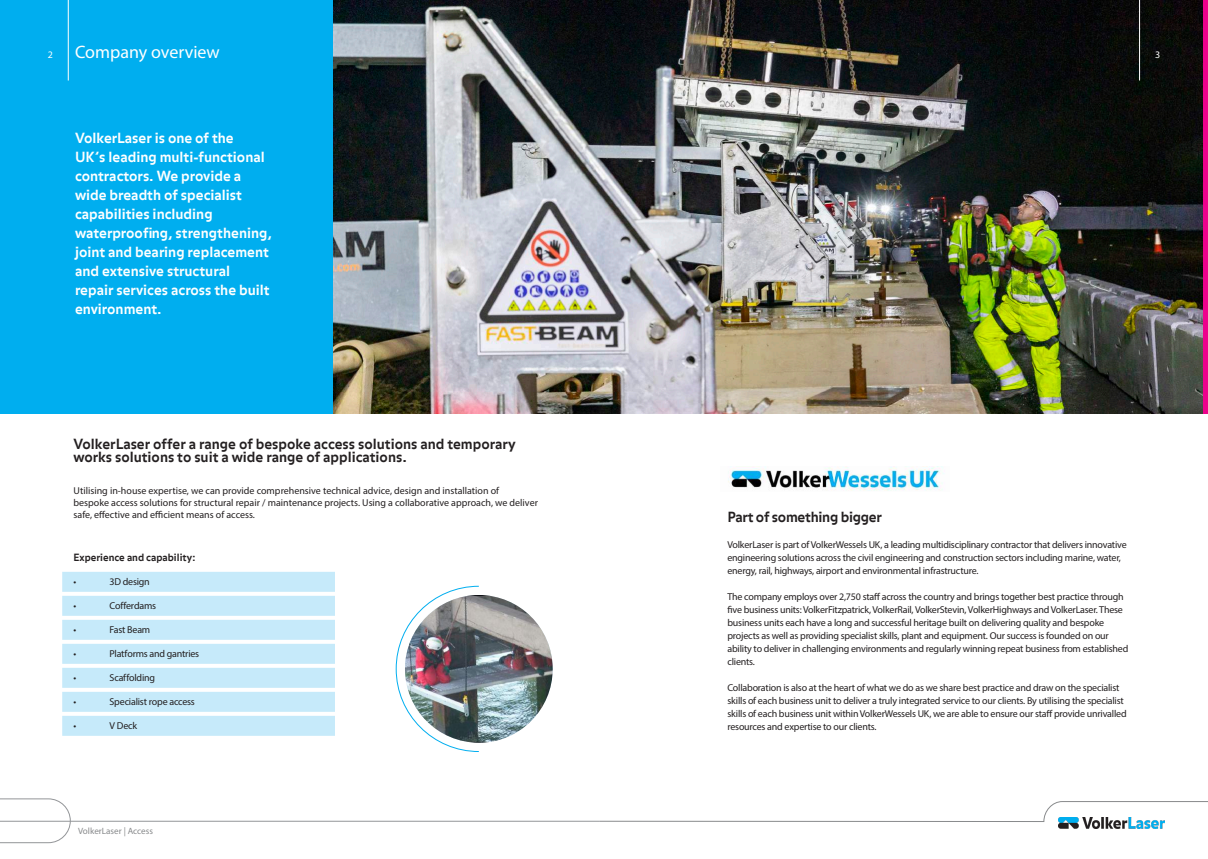
<style>
.page{position:relative;width:1208px;height:859px;background:#fff}
.page>*{position:absolute;margin:0;border:0;box-sizing:border-box;transform-origin:0 0}
.t1{font:18px "Myriad Pro";color:#fff}
.t2{font:700 14px/19px "Balance";color:#fff}
.t3{font:700 14px/13px "Balance";color:#231f20}
.t4{font:700 14px "Balance";letter-spacing:-.02em;color:#231f20}
.t5{font:10px/13px "Myriad Pro";letter-spacing:-.02em;color:#231f20}
.t6{font:10px/12px "Myriad Pro";color:#231f20}
.t7{font:700 10px "Balance";color:#231f20}
.t8{font:10px "Myriad Pro";color:#fff}
.t9{font:9.1px "Myriad Pro";color:#888a8c}
.s1{font-size:10px}
</style>
<div class="page">
<div style="left:0;top:0;width:333px;height:414px;background:#00aeef"></div>
<img style="left:333px;top:0;width:870px;height:414px">
<hr style="left:68px;top:0;width:1px;height:81px;background:#fff">
<hr style="left:1139px;top:0;width:1px;height:81px;background:#fff">
<svg style="left:395px;top:585px;width:84px;height:167px"></svg>
<img style="left:405px;top:595px;width:148px;height:148px;border-radius:74px">
<img style="left:728px;top:466px;width:216px;height:25px">
<svg style="left:599px;top:801px;width:609px;height:21px"></svg>
<hr style="left:0;top:821px;width:600px;height:1px;background:#939598">
<svg style="left:0;top:798px;width:71px;height:45px"></svg>
<img style="left:1059px;top:817px;width:105px;height:12px">
<div style="left:62px;top:572px;width:273px;height:20px;background:#c6eafa"></div>
<div style="left:62px;top:596px;width:273px;height:20px;background:#c6eafa"></div>
<div style="left:62px;top:620px;width:273px;height:20px;background:#c6eafa"></div>
<div style="left:62px;top:644px;width:273px;height:20px;background:#c6eafa"></div>
<div style="left:62px;top:668px;width:273px;height:20px;background:#c6eafa"></div>
<div style="left:62px;top:692px;width:273px;height:20px;background:#c6eafa"></div>
<div style="left:62px;top:716px;width:273px;height:20px;background:#c6eafa"></div>
<h1 class="t1" style="left:48px;top:41px;width:173px"><span class="s1">2</span> Company overview</h1>
<p class="t2" style="left:75px;top:129px;width:198px">VolkerLaser is one of the<br>UK’s leading multi-functional contractors. We provide a wide breadth of specialist capabilities including waterproofing, strengthening, joint and bearing replacement and extensive structural repair services across the built environment.</p>
<h2 class="t3" style="left:73px;top:438px;width:444px">VolkerLaser offer a range of bespoke access solutions and temporary works solutions to suit a wide range of applications.</h2>
<p class="t6" style="left:74px;top:484px;width:466px">Utilising in-house expertise, we can provide comprehensive technical advice, design and installation of<br>bespoke access solutions for structural repair / maintenance projects. Using a collaborative approach, we deliver safe, effective and efficient means of access.</p>
<p class="t7" style="left:74px;top:551px;width:124px">Experience and capability:</p>
<p class="t5" style="left:74px;top:574px;width:4px">•</p>
<p class="t5" style="left:110px;top:574px;width:42px">3D design</p>
<p class="t5" style="left:74px;top:598px;width:4px">•</p>
<p class="t5" style="left:110px;top:598px;width:48px">Cofferdams</p>
<p class="t5" style="left:74px;top:622px;width:4px">•</p>
<p class="t5" style="left:110px;top:622px;width:42px">Fast Beam</p>
<p class="t5" style="left:74px;top:646px;width:4px">•</p>
<p class="t5" style="left:110px;top:646px;width:91px">Platforms and gantries</p>
<p class="t5" style="left:74px;top:670px;width:4px">•</p>
<p class="t5" style="left:110px;top:670px;width:47px">Scaffolding</p>
<p class="t5" style="left:74px;top:694px;width:4px">•</p>
<p class="t5" style="left:110px;top:694px;width:87px">Specialist rope access</p>
<p class="t5" style="left:74px;top:718px;width:4px">•</p>
<p class="t5" style="left:110px;top:718px;width:29px">V Deck</p>
<p class="t9" style="left:78px;top:825px;width:76px">VolkerLaser | Access</p>
<p class="t8" style="left:1155px;top:49px;width:7px">3</p>
<h2 class="t4" style="left:727px;top:508px;width:156px">Part of something bigger</h2>
<p class="t5" style="left:727px;top:537px;width:401px">VolkerLaser is part of VolkerWessels UK, a leading multidisciplinary contractor that delivers innovative engineering solutions across the civil engineering and construction sectors including marine, water, energy, rail, highways, airport and environmental infrastructure.</p>
<p class="t5" style="left:727px;top:589px;width:402px">The company employs over 2,750 staff across the country and brings together best practice through five business units: VolkerFitzpatrick, VolkerRail, VolkerStevin, VolkerHighways and VolkerLaser. These business units each have a long and successful heritage built on delivering quality and bespoke projects as well as providing specialist skills, plant and equipment. Our success is founded on our ability to deliver in challenging environments and regularly winning repeat business from established clients.</p>
<p class="t5" style="left:727px;top:680px;width:401px">Collaboration is also at the heart of what we do as we share best practice and draw on the specialist skills of each business unit to deliver a truly integrated service to our clients. By utilising the specialist skills of each business unit within VolkerWessels UK, we are able to ensure our staff provide unrivalled resources and expertise to our clients.</p>
</div>
